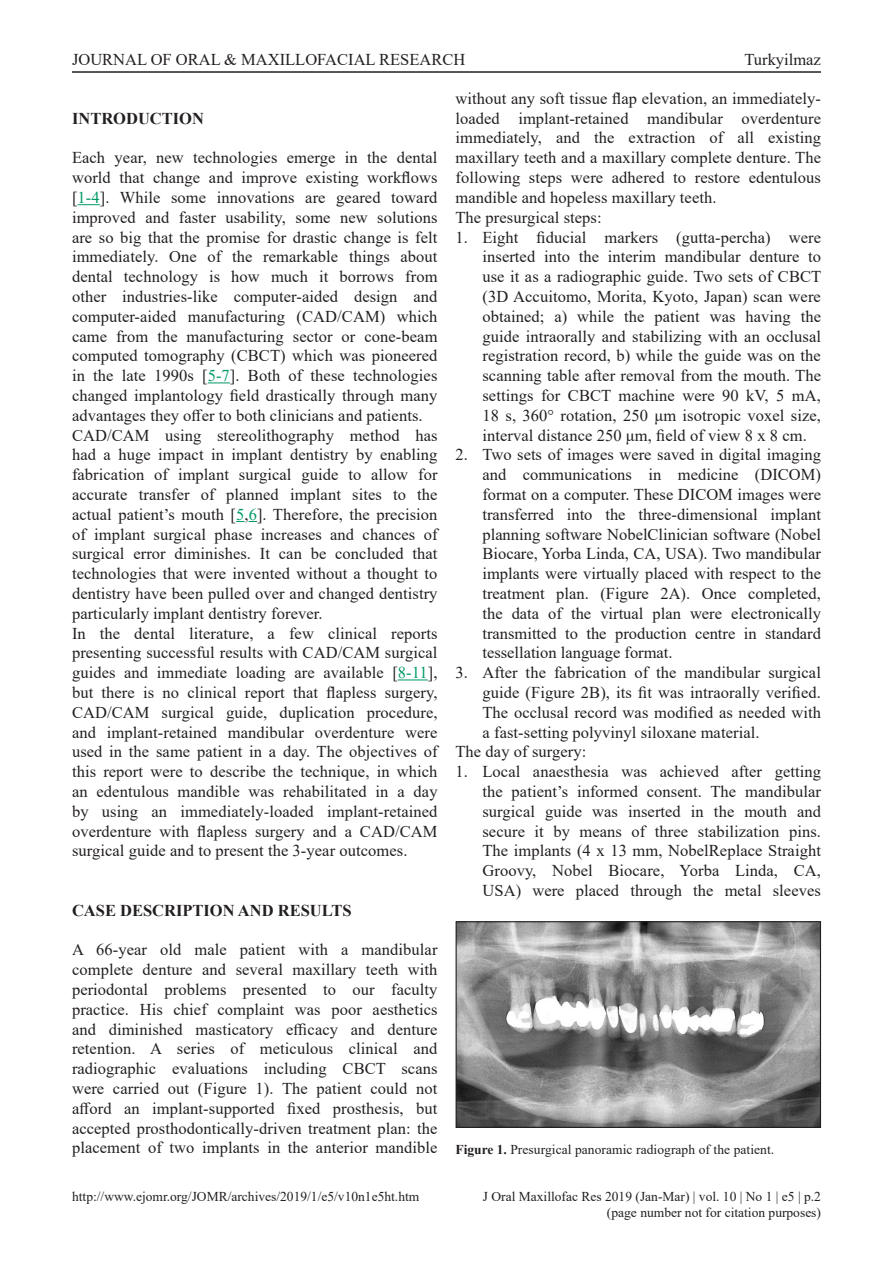
<style>
.page{position:relative;width:893px;height:1263px;background:#fff}
.page>*{position:absolute;margin:0;border:0;box-sizing:border-box;transform-origin:0 0}
.t1{font:16.5px/19.8px "Times New Roman";letter-spacing:.005em;color:#231f20}
.t2{font:700 16.5px "Times New Roman";color:#231f20}
.t3{font:13.5px/16.2px "Times New Roman";color:#231f20;text-align:right}
.s1{color:#096}
.s2{font-weight:700;font-size:13.5px}
.s3{font-size:13.5px}
</style>
<div class="page">
<hr style="left:72px;top:71px;width:749px;height:2px;background:#231f20">
<svg style="left:78px;top:204px;width:22px;height:1px"></svg>
<svg style="left:208px;top:382px;width:22px;height:1px"></svg>
<svg style="left:236px;top:521px;width:21px;height:1px"></svg>
<hr style="left:398px;top:679px;width:30px;height:1px;background:#096">
<img style="left:458px;top:923px;width:361px;height:203px">
<div style="left:456px;top:921px;width:365px;height:207px;border:1px solid #231f20"></div>
<p class="t1" style="left:72px;top:49px;width:395px">JOURNAL OF ORAL &amp; MAXILLOFACIAL RESEARCH</p>
<p class="t1" style="left:744px;top:49px;width:78px">Turkyilmaz</p>
<p class="t2" style="left:72px;top:106px;width:133px">INTRODUCTION</p>
<p class="t1" style="left:72px;top:147px;width:367px">Each year, new technologies emerge in the dental world that change and improve existing workflows [<span class="s1">1-4</span>]. While some innovations are geared toward improved and faster usability, some new solutions are so big that the promise for drastic change is felt immediately. One of the remarkable things about dental technology is how much it borrows from other industries-like computer-aided design and computer-aided manufacturing (CAD/CAM) which came from the manufacturing sector or cone-beam computed tomography (CBCT) which was pioneered in the late 1990s [<span class="s1">5-7</span>]. Both of these technologies changed implantology field drastically through many advantages they offer to both clinicians and patients.<br>CAD/CAM using stereolithography method has had a huge impact in implant dentistry by enabling fabrication of implant surgical guide to allow for accurate transfer of planned implant sites to the actual patient’s mouth [<span class="s1">5</span>,<span class="s1">6</span>]. Therefore, the precision of implant surgical phase increases and chances of surgical error diminishes. It can be concluded that technologies that were invented without a thought to dentistry have been pulled over and changed dentistry particularly implant dentistry forever.<br>In the dental literature, a few clinical reports presenting successful results with CAD/CAM surgical guides and immediate loading are available [<span class="s1">8-11</span>], but there is no clinical report that flapless surgery, CAD/CAM surgical guide, duplication procedure, and implant-retained mandibular overdenture were used in the same patient in a day. The objectives of this report were to describe the technique, in which an edentulous mandible was rehabilitated in a day by using an immediately-loaded implant-retained overdenture with flapless surgery and a CAD/CAM surgical guide and to present the 3-year outcomes.</p>
<p class="t1" style="left:455px;top:88px;width:367px">without any soft tissue flap elevation, an immediately&shy;loaded implant-retained mandibular overdenture immediately, and the extraction of all existing maxillary teeth and a maxillary complete denture. The following steps were adhered to restore edentulous mandible and hopeless maxillary teeth.<br>The presurgical steps:</p>
<p class="t1" style="left:482px;top:227px;width:340px;text-align:justify;text-indent:-27px">1. Eight fiducial markers (gutta-percha) were inserted into the interim mandibular denture to use it as a radiographic guide. Two sets of CBCT (3D Accuitomo, Morita, Kyoto, Japan) scan were obtained; a) while the patient was having the guide intraorally and stabilizing with an occlusal registration record, b) while the guide was on the scanning table after removal from the mouth. The settings for CBCT machine were 90 kV, 5 mA, 18 s, 360° rotation, 250 μm isotropic voxel size, interval distance 250 μm, field of view 8 x 8 cm.</p>
<p class="t1" style="left:482px;top:444px;width:340px;text-align:justify;text-indent:-27px">2. Two sets of images were saved in digital imaging and communications in medicine (DICOM) format on a computer. These DICOM images were transferred into the three-dimensional implant planning software NobelClinician software (Nobel Biocare, Yorba Linda, CA, USA). Two mandibular implants were virtually placed with respect to the treatment plan. (Figure 2A). Once completed, the data of the virtual plan were electronically transmitted to the production centre in standard tessellation language format.</p>
<p class="t1" style="left:455px;top:662px;width:367px">3. After the fabrication of the mandibular surgical</p>
<p class="t1" style="left:482px;top:682px;width:340px">guide (Figure 2B), its fit was intraorally verified.</p>
<p class="t1" style="left:482px;top:702px;width:340px">The occlusal record was modified as needed with</p>
<p class="t1" style="left:482px;top:722px;width:279px">a fast-setting polyvinyl siloxane material.</p>
<p class="t1" style="left:455px;top:741px;width:132px">The day of surgery:</p>
<p class="t1" style="left:482px;top:761px;width:340px;text-align:justify;text-indent:-27px">1. Local anaesthesia was achieved after getting the patient’s informed consent. The mandibular surgical guide was inserted in the mouth and secure it by means of three stabilization pins.<br>The implants (4 x 13 mm, NobelReplace Straight Groovy, Nobel Biocare, Yorba Linda, CA, USA) were placed through the metal sleeves</p>
<p class="t2" style="left:72px;top:898px;width:281px">CASE DESCRIPTION AND RESULTS</p>
<p class="t1" style="left:72px;top:939px;width:704px">A 66-year old male patient with a mandibular<br>complete denture and several maxillary teeth with<br>periodontal problems presented to our faculty<br>practice. His chief complaint was poor aesthetics<br>and diminished masticatory efficacy and denture<br>retention. A series of meticulous clinical and<br>radiographic evaluations including CBCT scans<br>were carried out (Figure 1). The patient could not<br>afford an implant-supported fixed prosthesis, but<br>accepted prosthodontically-driven treatment plan: the<br>placement of two implants in the anterior mandible <span class="s2">Figure 1.</span> <span class="s3">Presurgical panoramic radiograph of the patient.</span></p>
<p class="t3" style="left:72px;top:1188px;width:349px">http://www.ejomr.org/JOMR/archives/2019/1/e5/v10n1e5ht.htm</p>
<p class="t3" style="left:483px;top:1188px;width:340px">J Oral Maxillofac Res 2019 (Jan-Mar) | vol. 10 | No 1 | e5 | p.2 (page number not for citation purposes)</p>
</div>
